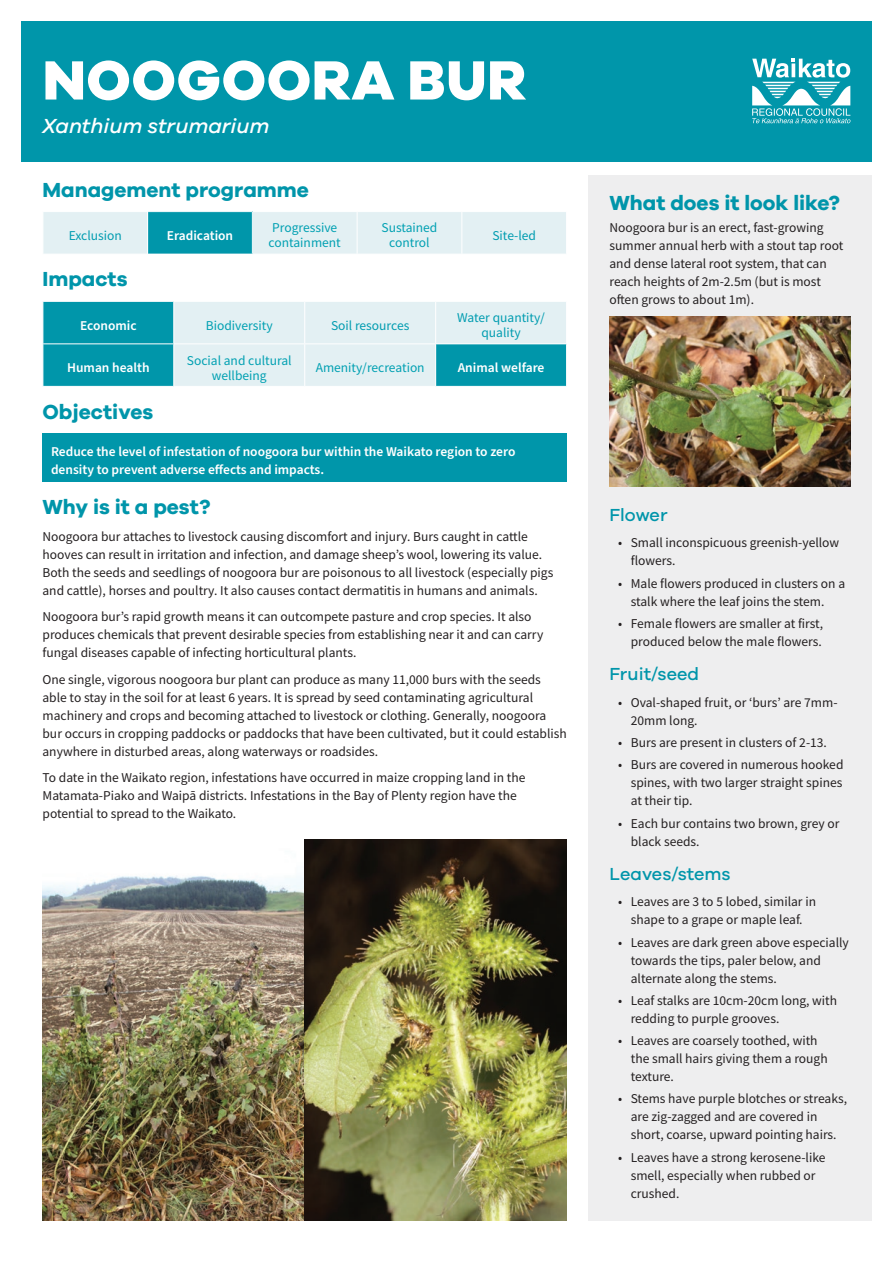
<style>
.page{position:relative;width:893px;height:1263px;background:#fff}
.page>*{position:absolute;margin:0;border:0;box-sizing:border-box;transform-origin:0 0}
.t1{font:800 57px "Galano Grotesque";letter-spacing:.01em;color:#fff}
.t2{font:700 21px "Galano Grotesque";color:#0095aa}
.t3{font:italic 500 21px "Galano Grotesque";color:#fff}
.t4{font:500 18px "Galano Grotesque";color:#0095aa}
.t5{font:13.5px/18px "Source Sans Pro";color:#231f20}
.t6{font:600 13.5px/18px "Source Sans Pro";color:#fff}
.t7{font:13.5px/15px "Source Sans Pro";color:#00a0b2;text-align:center}
.t8{font:13.5px/15px "Source Sans Pro";color:#009cb0;text-align:center}
</style>
<div class="page">
<div style="left:21px;top:21px;width:851px;height:100px;background:#0096aa"></div>
<div style="left:21px;top:91px;width:851px;height:71px;background:#0096aa"></div>
<div style="left:44px;top:212px;width:522px;height:42px;background:#e3f0f3"></div>
<div style="left:148px;top:212px;width:104px;height:42px;background:#0096aa"></div>
<hr style="left:357px;top:212px;width:1px;height:42px;background:#fff">
<hr style="left:461px;top:212px;width:1px;height:42px;background:#fff">
<hr style="left:147px;top:212px;width:1px;height:42px;background:#fff">
<hr style="left:252px;top:212px;width:1px;height:42px;background:#fff">
<svg style="left:44px;top:302px;width:522px;height:84px;background:#8eced7"></svg>
<hr style="left:173px;top:302px;width:1px;height:41px;background:#fff">
<hr style="left:435px;top:302px;width:1px;height:41px;background:#fff">
<hr style="left:173px;top:344px;width:1px;height:42px;background:#fff">
<hr style="left:435px;top:344px;width:1px;height:42px;background:#fff">
<hr style="left:174px;top:343px;width:131px;height:1px;background:#fff">
<hr style="left:304px;top:302px;width:1px;height:41px;background:#fff">
<hr style="left:43px;top:343px;width:131px;height:1px;background:#fff">
<hr style="left:305px;top:343px;width:131px;height:1px;background:#fff">
<hr style="left:304px;top:344px;width:1px;height:42px;background:#fff">
<hr style="left:436px;top:343px;width:131px;height:1px;background:#fff">
<div style="left:43px;top:433px;width:524px;height:49px;background:#0096aa"></div>
<div style="left:588px;top:175px;width:284px;height:1045px;background:#eeeeef"></div>
<img style="left:609px;top:316px;width:241px;height:170px">
<svg style="left:752px;top:59px;width:98px;height:64px"></svg>
<img style="left:43px;top:840px;width:524px;height:380px">
<h1 class="t1" style="left:43px;top:44px;width:485px">NOOGOORA BUR</h1>
<h2 class="t3" style="left:43px;top:114px;width:228px">Xanthium strumarium</h2>
<h2 class="t2" style="left:43px;top:177px;width:268px">Management programme</h2>
<p class="t8" style="left:69px;top:228px;width:55px">Exclusion</p>
<p class="t6" style="left:167px;top:227px;width:68px">Eradication</p>
<p class="t7" style="left:269px;top:220px;width:74px;text-align:left">Progressive containment</p>
<p class="t7" style="left:381px;top:220px;width:57px">Sustained control</p>
<p class="t8" style="left:492px;top:228px;width:45px">Site-led</p>
<h2 class="t2" style="left:43px;top:266px;width:87px">Impacts</h2>
<p class="t6" style="left:80px;top:316px;width:58px">Economic</p>
<p class="t7" style="left:206px;top:317px;width:68px">Biodiversity</p>
<p class="t8" style="left:331px;top:317px;width:80px">Soil resources</p>
<p class="t8" style="left:457px;top:310px;width:89px">Water quantity/ quality</p>
<p class="t6" style="left:67px;top:359px;width:84px">Human health</p>
<p class="t7" style="left:187px;top:352px;width:106px">Social and cultural wellbeing</p>
<p class="t7" style="left:316px;top:360px;width:110px">Amenity/recreation</p>
<p class="t6" style="left:458px;top:359px;width:88px">Animal welfare</p>
<h2 class="t2" style="left:43px;top:399px;width:112px">Objectives</h2>
<p class="t6" style="left:51px;top:442px;width:466px">Reduce the level of infestation of noogoora bur within the Waikato region to zero density to prevent adverse effects and impacts.</p>
<h2 class="t2" style="left:43px;top:494px;width:169px">Why is it a pest?</h2>
<p class="t5" style="left:43px;top:527px;width:512px">Noogoora bur attaches to livestock causing discomfort and injury. Burs caught in cattle hooves can result in irritation and infection, and damage sheep’s wool, lowering its value.<br>Both the seeds and seedlings of noogoora bur are poisonous to all livestock (especially pigs and cattle), horses and poultry. It also causes contact dermatitis in humans and animals.</p>
<p class="t5" style="left:43px;top:607px;width:502px">Noogoora bur’s rapid growth means it can outcompete pasture and crop species. It also produces chemicals that prevent desirable species from establishing near it and can carry fungal diseases capable of infecting horticultural plants.</p>
<p class="t5" style="left:43px;top:670px;width:526px">One single, vigorous noogoora bur plant can produce as many 11,000 burs with the seeds able to stay in the soil for at least 6 years. It is spread by seed contaminating agricultural machinery and crops and becoming attached to livestock or clothing. Generally, noogoora bur occurs in cropping paddocks or paddocks that have been cultivated, but it could establish anywhere in disturbed areas, along waterways or roadsides.</p>
<p class="t5" style="left:43px;top:768px;width:484px">To date in the Waikato region, infestations have occurred in maize cropping land in the<br>Matamata-Piako and Waipā districts. Infestations in the Bay of Plenty region have the potential to spread to the Waikato.</p>
<h2 class="t2" style="left:609px;top:190px;width:232px">What does it look like?</h2>
<p class="t5" style="left:609px;top:219px;width:235px">Noogoora bur is an erect, fast-growing summer annual herb with a stout tap root and dense lateral root system, that can reach heights of 2m-2.5m (but is most often grows to about 1m).</p>
<h3 class="t4" style="left:609px;top:504px;width:60px">Flower</h3>
<p class="t5" style="left:631px;top:534px;width:210px;text-indent:-13px">• Small inconspicuous greenish-yellow flowers.</p>
<p class="t5" style="left:618px;top:574px;width:229px;text-align:center">• Male flowers produced in clusters on a stalk where the leaf joins the stem.</p>
<p class="t5" style="left:618px;top:614px;width:207px;text-align:right">• Female flowers are smaller at first, produced below the male flowers.</p>
<h3 class="t4" style="left:609px;top:663px;width:91px">Fruit/seed</h3>
<p class="t5" style="left:631px;top:693px;width:208px;text-indent:-13px">• Oval-shaped fruit, or ‘burs’ are 7mm-<br>20mm long.</p>
<p class="t5" style="left:618px;top:733px;width:210px">• Burs are present in clusters of 2-13.</p>
<p class="t5" style="left:631px;top:756px;width:214px;text-align:justify;text-indent:-13px">• Burs are covered in numerous hooked spines, with two larger straight spines at their tip.</p>
<p class="t5" style="left:631px;top:814px;width:210px;text-indent:-13px">• Each bur contains two brown, grey or black seeds.</p>
<h3 class="t4" style="left:609px;top:863px;width:123px">Leaves/stems</h3>
<p class="t5" style="left:618px;top:893px;width:200px;text-align:center">• Leaves are 3 to 5 lobed, similar in shape to a grape or maple leaf.</p>
<p class="t5" style="left:631px;top:933px;width:220px;text-indent:-13px">• Leaves are dark green above especially towards the tips, paler below, and alternate along the stems.</p>
<p class="t5" style="left:631px;top:991px;width:208px;text-indent:-13px">• Leaf stalks are 10cm-20cm long, with redding to purple grooves.</p>
<p class="t5" style="left:631px;top:1031px;width:198px;text-indent:-13px">• Leaves are coarsely toothed, with the small hairs giving them a rough texture.</p>
<p class="t5" style="left:631px;top:1090px;width:218px;text-indent:-13px">• Stems have purple blotches or streaks, are zig-zagged and are covered in short, coarse, upward pointing hairs.</p>
<p class="t5" style="left:631px;top:1148px;width:196px;text-indent:-13px">• Leaves have a strong kerosene-like smell, especially when rubbed or crushed.</p>
</div>
